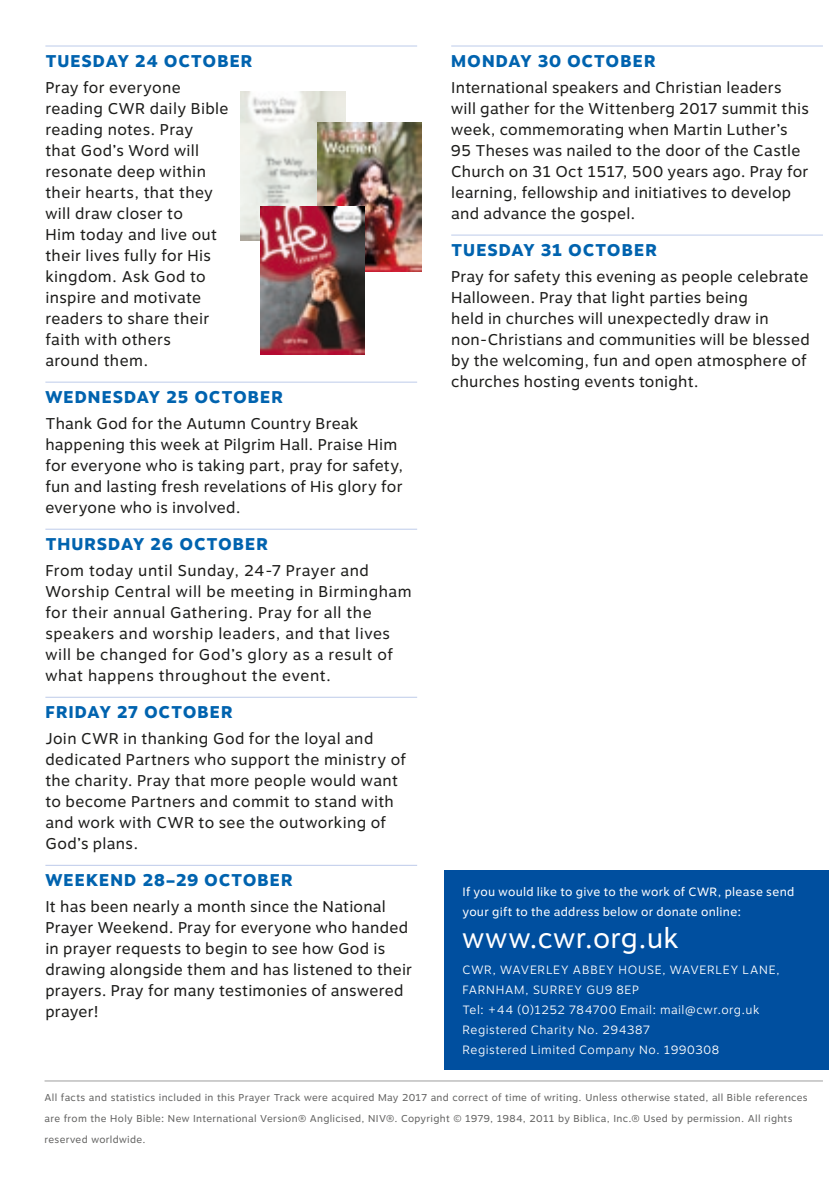
<style>
.page{position:relative;width:840px;height:1191px;background:#fff}
.page>*{position:absolute;margin:0;border:0;box-sizing:border-box;transform-origin:0 0}
.web{font:28px "Motiva Sans";letter-spacing:.02em;color:#fff}
.PTday{font:800 17px "Motiva Sans";letter-spacing:.05em;color:#0063af}
.PTbody{font:15.6px/21px "Motiva Sans";letter-spacing:.015em;color:#1d1d1b}
.PTbody-2{font:15.6px/21px "Motiva Sans";letter-spacing:.035em;color:#1d1d1b}
.Author{font:300 12px/20px "Motiva Sans";letter-spacing:.045em;color:#fff}
.PTbody-3{font:12px/20px "Motiva Sans";letter-spacing:.02em;color:#fff}
.Photo_credit{font:10px/21px "Motiva Sans";letter-spacing:.025em;color:#646463}
</style>
<div class="page">
<hr style="left:45px;top:46px;width:372px;height:1px;background:#bdcbea">
<hr style="left:45px;top:382px;width:372px;height:1px;background:#bdcbea">
<hr style="left:45px;top:529px;width:372px;height:1px;background:#bdcbea">
<hr style="left:45px;top:697px;width:372px;height:1px;background:#bdcbea">
<hr style="left:45px;top:865px;width:372px;height:1px;background:#bdcbea">
<hr style="left:451px;top:46px;width:371px;height:1px;background:#bdcbea">
<hr style="left:451px;top:235px;width:371px;height:1px;background:#bdcbea">
<div style="left:444px;top:870px;width:384px;height:199px;background:#004f9f"></div>
<hr style="left:45px;top:1080px;width:777px;height:1px;background:#9d9d9d">
<img style="left:241px;top:91px;width:104px;height:149px">
<img style="left:317px;top:123px;width:104px;height:148px">
<img style="left:260px;top:206px;width:105px;height:149px">
<p class="PTday" style="left:45px;top:48px;width:208px">TUESDAY 24 OCTOBER</p>
<p class="PTbody" style="left:45px;top:77px;width:185px">Pray for everyone reading CWR daily Bible reading notes. Pray<br>that God’s Word will resonate deep within their hearts, that they will draw closer to<br>Him today and live out their lives fully for His kingdom. Ask God to inspire and motivate readers to share their faith with others<br>around them.</p>
<p class="PTday" style="left:45px;top:384px;width:239px">WEDNESDAY 25 OCTOBER</p>
<p class="PTbody" style="left:45px;top:413px;width:359px">Thank God for the Autumn Country Break happening this week at Pilgrim Hall. Praise Him for everyone who is taking part, pray for safety, fun and lasting fresh revelations of His glory for everyone who is involved.</p>
<p class="PTday" style="left:45px;top:531px;width:224px">THURSDAY 26 OCTOBER</p>
<p class="PTbody-2" style="left:45px;top:560px;width:368px">From today until Sunday, 24-7 Prayer and Worship Central will be meeting in Birmingham for their annual Gathering. Pray for all the speakers and worship leaders, and that lives will be changed for God’s glory as a result of what happens throughout the event.</p>
<p class="PTday" style="left:45px;top:699px;width:189px">FRIDAY 27 OCTOBER</p>
<p class="PTbody" style="left:45px;top:728px;width:362px">Join CWR in thanking God for the loyal and dedicated Partners who support the ministry of the charity. Pray that more people would want to become Partners and commit to stand with and work with CWR to see the outworking of God’s plans.</p>
<p class="PTday" style="left:45px;top:867px;width:249px">WEEKEND 28–29 OCTOBER</p>
<p class="PTbody" style="left:45px;top:896px;width:368px">It has been nearly a month since the National Prayer Weekend. Pray for everyone who handed in prayer requests to begin to see how God is drawing alongside them and has listened to their prayers. Pray for many testimonies of answered prayer!</p>
<p class="PTday" style="left:451px;top:48px;width:206px">MONDAY 30 OCTOBER</p>
<p class="PTbody" style="left:451px;top:77px;width:359px">International speakers and Christian leaders will gather for the Wittenberg 2017 summit this week, commemorating when Martin Luther’s 95 Theses was nailed to the door of the Castle Church on 31 Oct 1517, 500 years ago. Pray for learning, fellowship and initiatives to develop and advance the gospel.</p>
<p class="PTday" style="left:451px;top:237px;width:207px">TUESDAY 31 OCTOBER</p>
<p class="PTbody" style="left:451px;top:266px;width:360px">Pray for safety this evening as people celebrate Halloween. Pray that light parties being<br>held in churches will unexpectedly draw in non-Christians and communities will be blessed by the welcoming, fun and open atmosphere of churches hosting events tonight.</p>
<p class="PTbody-3" style="left:462px;top:882px;width:333px">If you would like to give to the work of CWR, please send your gift to the address below or donate online:</p>
<p class="web" style="left:462px;top:918px;width:218px">www.cwr.org.uk</p>
<p class="Author" style="left:462px;top:960px;width:319px">CWR, WAVERLEY ABBEY HOUSE, WAVERLEY LANE,</p>
<p class="Author" style="left:462px;top:980px;width:178px">FARNHAM, SURREY GU9 8EP</p>
<p class="Author" style="left:462px;top:1000px;width:298px">Tel: +44 (0)1252 784700 Email: mail@cwr.org.uk</p>
<p class="Author" style="left:462px;top:1020px;width:258px">Registered Charity No. 294387<br>Registered Limited Company No. 1990308</p>
<p class="Photo_credit" style="left:45px;top:1087px;width:764px">All facts and statistics included in this Prayer Track were acquired May 2017 and correct of time of writing. Unless otherwise stated, all Bible references are from the Holy Bible: New International Version® Anglicised, NIV®. Copyright © 1979, 1984, 2011 by Biblica, Inc.® Used by permission. All rights reserved worldwide.</p>
</div>
